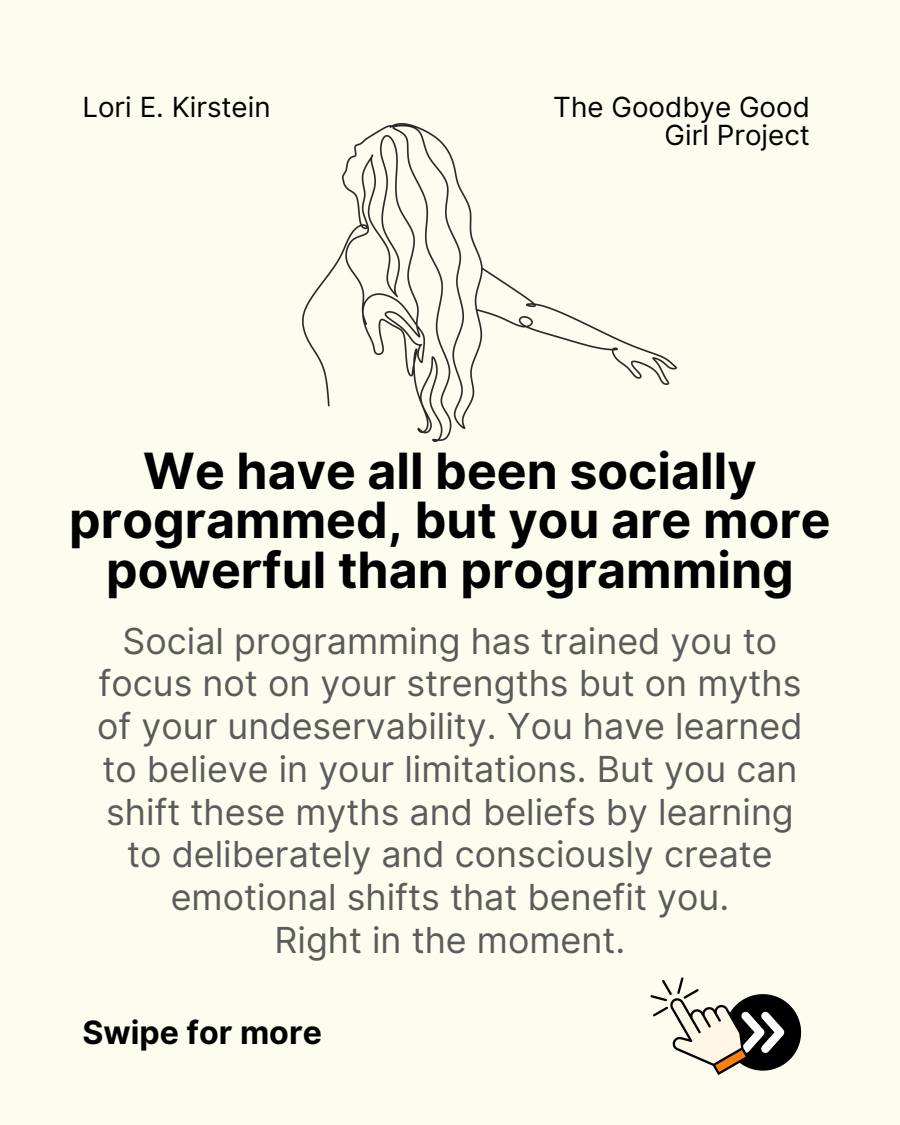
<style>
.page{position:relative;width:900px;height:1125px;background:#fcfdee}
.page>*{position:absolute;margin:0;border:0;box-sizing:border-box;transform-origin:0 0}
.t1{font:700 50px/49.5px "Inter";color:#000;text-align:center}
.t2{font:35.8px/42.8px "Inter";color:#5b5b5b;text-align:center}
.t3{font:700 32.1px "Inter";color:#000}
.t4{font:27.8px/27.8px "Inter";color:#000;text-align:right}
</style>
<div class="page">
<svg style="left:650px;top:977px;width:151px;height:98px"></svg>
<img style="left:302px;top:123px;width:374px;height:318px">
<p class="t4" style="left:82px;top:93px;width:190px">Lori E. Kirstein</p>
<h2 class="t4" style="left:553px;top:93px;width:258px">The Goodbye Good<br>Girl Project</h2>
<p class="t1" style="left:69px;top:446px;width:763px">We have all been socially programmed, but you are more powerful than programming</p>
<h1 class="t2" style="left:97px;top:619px;width:707px">Social programming has trained you to focus not on your strengths but on myths of your undeservability. You have learned to believe in your limitations. But you can shift these myths and beliefs by learning to deliberately and consciously create emotional shifts that benefit you.<br>Right in the moment.</h1>
<p class="t3" style="left:82px;top:1013px;width:241px">Swipe for more</p>
</div>
